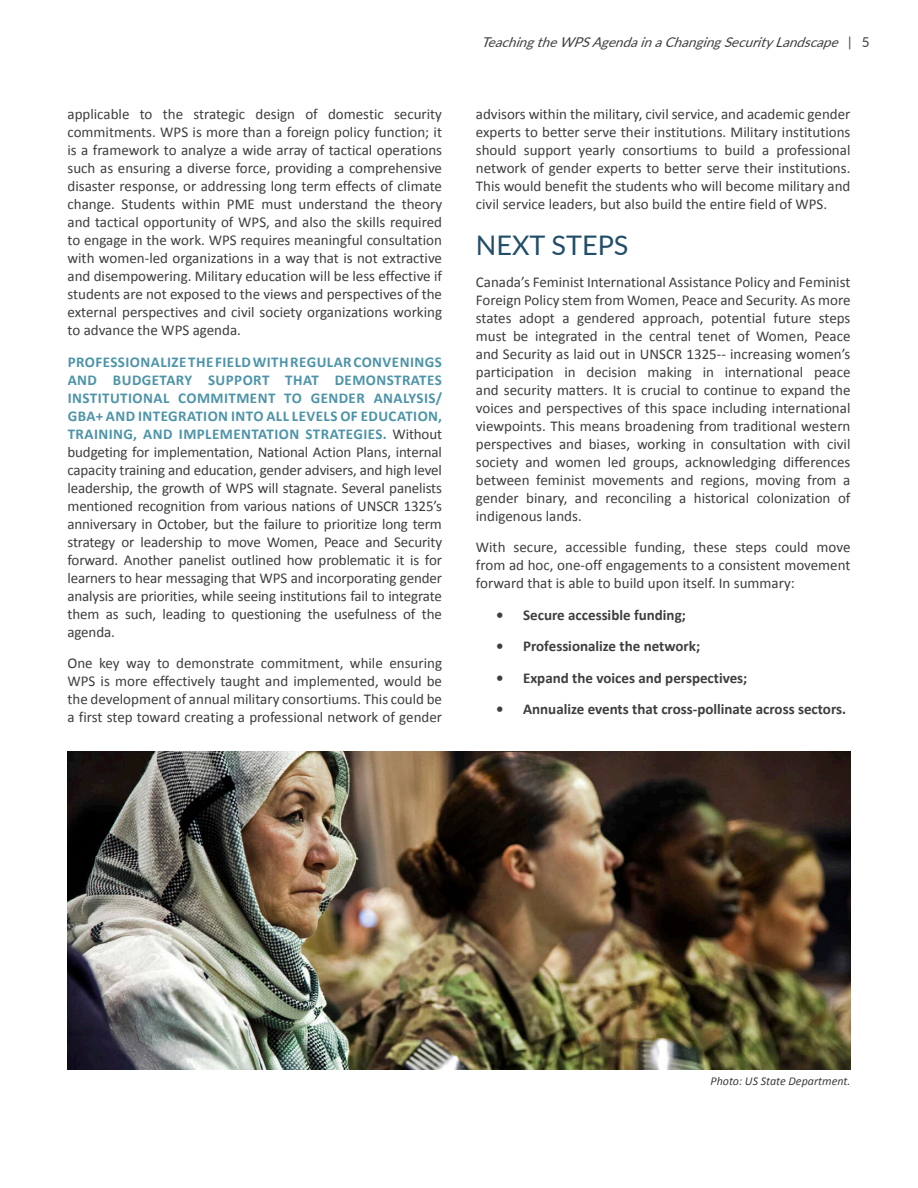
<style>
.page{position:relative;width:918px;height:1188px;background:#fff}
.page>*{position:absolute;margin:0;border:0;box-sizing:border-box;transform-origin:0 0}
.t1{font:27px "Lato";color:#224e69}
.Body{font:15px/18px "Calibri";color:#3e3e3f;text-align:justify}
.t2{font:700 15px "Calibri";color:#3e3e3f}
.t3{font:italic 13.5px "Lato";color:#3e3e3f}
.t4{font:italic 12px "Calibri";color:#3e3e3f}
.s1{font-weight:700;color:#4d94a9}
.s2{font-style:normal}
</style>
<div class="page">
<img style="left:68px;top:752px;width:782px;height:317px">
<p class="Body" style="left:68px;top:105px;width:376px">applicable to the strategic design of domestic security commitments. WPS is more than a foreign policy function; it is a framework to analyze a wide array of tactical operations such as ensuring a diverse force, providing a comprehensive disaster response, or addressing long term effects of climate change. Students within PME must understand the theory and tactical opportunity of WPS, and also the skills required to engage in the work. WPS requires meaningful consultation with women-led organizations in a way that is not extractive and disempowering. Military education will be less effective if students are not exposed to the views and perspectives of the external perspectives and civil society organizations working to advance the WPS agenda.</p>
<p class="Body" style="left:68px;top:353px;width:376px"><span class="s1">PROFESSIONALIZE THE FIELD WITH REGULAR CONVENINGS AND BUDGETARY SUPPORT THAT DEMONSTRATES INSTITUTIONAL COMMITMENT TO GENDER ANALYSIS/ GBA+ AND INTEGRATION INTO ALL LEVELS OF EDUCATION, TRAINING, AND IMPLEMENTATION STRATEGIES.</span> Without budgeting for implementation, National Action Plans, internal capacity training and education, gender advisers, and high level leadership, the growth of WPS will stagnate. Several panelists mentioned recognition from various nations of UNSCR 1325’s anniversary in October, but the failure to prioritize long term strategy or leadership to move Women, Peace and Security forward. Another panelist outlined how problematic it is for learners to hear messaging that WPS and incorporating gender analysis are priorities, while seeing institutions fail to integrate them as such, leading to questioning the usefulness of the agenda.</p>
<p class="Body" style="left:68px;top:654px;width:376px">One key way to demonstrate commitment, while ensuring WPS is more effectively taught and implemented, would be the development of annual military consortiums. This could be a first step toward creating a professional network of gender</p>
<p class="t3" style="left:481px;top:32px;width:390px">TeachingtheWPSAgendainaChangingSecurityLandscape <span class="s2">| 5</span></p>
<p class="Body" style="left:476px;top:105px;width:376px">advisors within the military, civil service, and academic gender experts to better serve their institutions. Military institutions should support yearly consortiums to build a professional network of gender experts to better serve their institutions.<br>This would benefit the students who will become military and civil service leaders, but also build the entire field of WPS.</p>
<h1 class="t1" style="left:476px;top:226px;width:154px">NEXT STEPS</h1>
<p class="Body" style="left:476px;top:273px;width:376px">Canada’s Feminist International Assistance Policy and Feminist Foreign Policy stem from Women, Peace and Security. As more states adopt a gendered approach, potential future steps must be integrated in the central tenet of Women, Peace and Security as laid out in UNSCR 1325-- increasing women’s participation in decision making in international peace and security matters. It is crucial to continue to expand the voices and perspectives of this space including international viewpoints. This means broadening from traditional western perspectives and biases, working in consultation with civil society and women led groups, acknowledging differences between feminist movements and regions, moving from a gender binary, and reconciling a historical colonization of indigenous lands.</p>
<p class="Body" style="left:476px;top:538px;width:376px">With secure, accessible funding, these steps could move from ad hoc, one-off engagements to a consistent movement forward that is able to build upon itself. In summary:</p>
<p class="t2" style="left:496px;top:605px;width:191px">• Secure accessible funding;</p>
<p class="t2" style="left:496px;top:637px;width:206px">• Professionalize the network;</p>
<p class="t2" style="left:496px;top:668px;width:253px">• Expand the voices and perspectives;</p>
<p class="t2" style="left:496px;top:700px;width:352px">• Annualize events that cross-pollinate across sectors.</p>
<h1 class="t4" style="left:710px;top:1073px;width:142px">Photo: US State Department.</h1>
</div>
